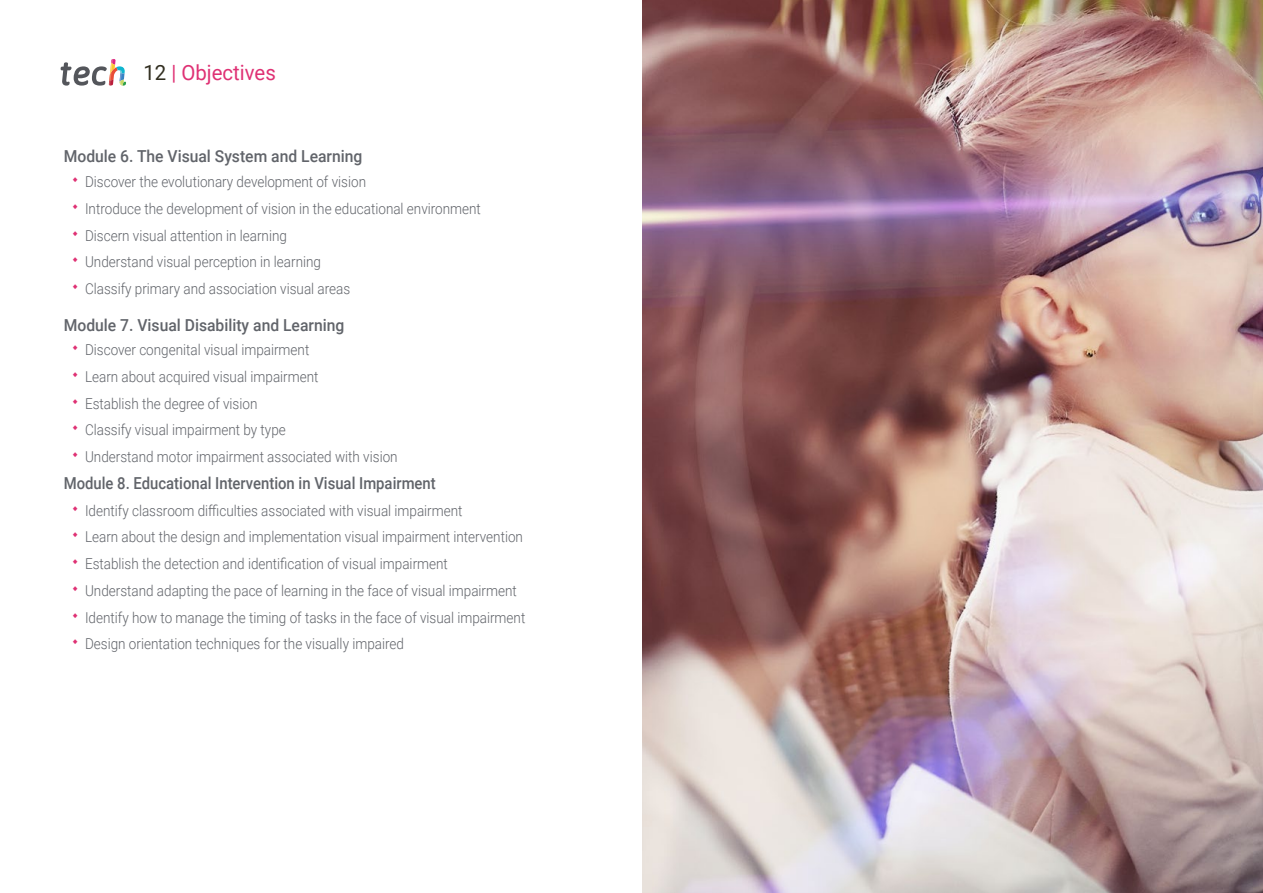
<style>
.page{position:relative;width:1263px;height:893px;background:#fff}
.page>*{position:absolute;margin:0;border:0;box-sizing:border-box;transform-origin:0 0}
.t1{font:21px "Roboto";color:#df3174}
.t2{font:500 16.5px "Roboto";color:#61646a;scale:.95 1}
.t3{font:500 16.5px "Roboto";color:#61646a;scale:.9 1}
.t4{font:300 15px/26.7px "Roboto";color:#61646a;scale:.9 1}
.s1{color:#312e20}
</style>
<div class="page">
<svg style="left:61px;top:59px;width:65px;height:27px"></svg>
<img style="left:642px;top:0;width:621px;height:893px">
<h1 class="t1" style="left:144px;top:57px;width:134px"><span class="s1">12</span> | Objectives</h1>
<p class="t2" style="left:64px;top:145px;width:316px">Module 6. The Visual System and Learning</p>
<p class="t4" style="left:85px;top:168px;width:441px">Discover the evolutionary development of vision<br>Introduce the development of vision in the educational environment Discern visual attention in learning<br>Understand visual perception in learning<br>Classify primary and association visual areas</p>
<p class="t2" style="left:64px;top:313px;width:297px">Module 7. Visual Disability and Learning</p>
<p class="t4" style="left:85px;top:336px;width:349px">Discover congenital visual impairment<br>Learn about acquired visual impairment<br>Establish the degree of vision<br>Classify visual impairment by type<br>Understand motor impairment associated with vision</p>
<p class="t3" style="left:64px;top:471px;width:415px">Module 8. Educational Intervention in Visual Impairment</p>
<p class="t4" style="left:85px;top:496px;width:491px">Identify classroom difficulties associated with visual impairment<br>Learn about the design and implementation visual impairment intervention Establish the detection and identification of visual impairment<br>Understand adapting the pace of learning in the face of visual impairment Identify how to manage the timing of tasks in the face of visual impairment Design orientation techniques for the visually impaired</p>
</div>
